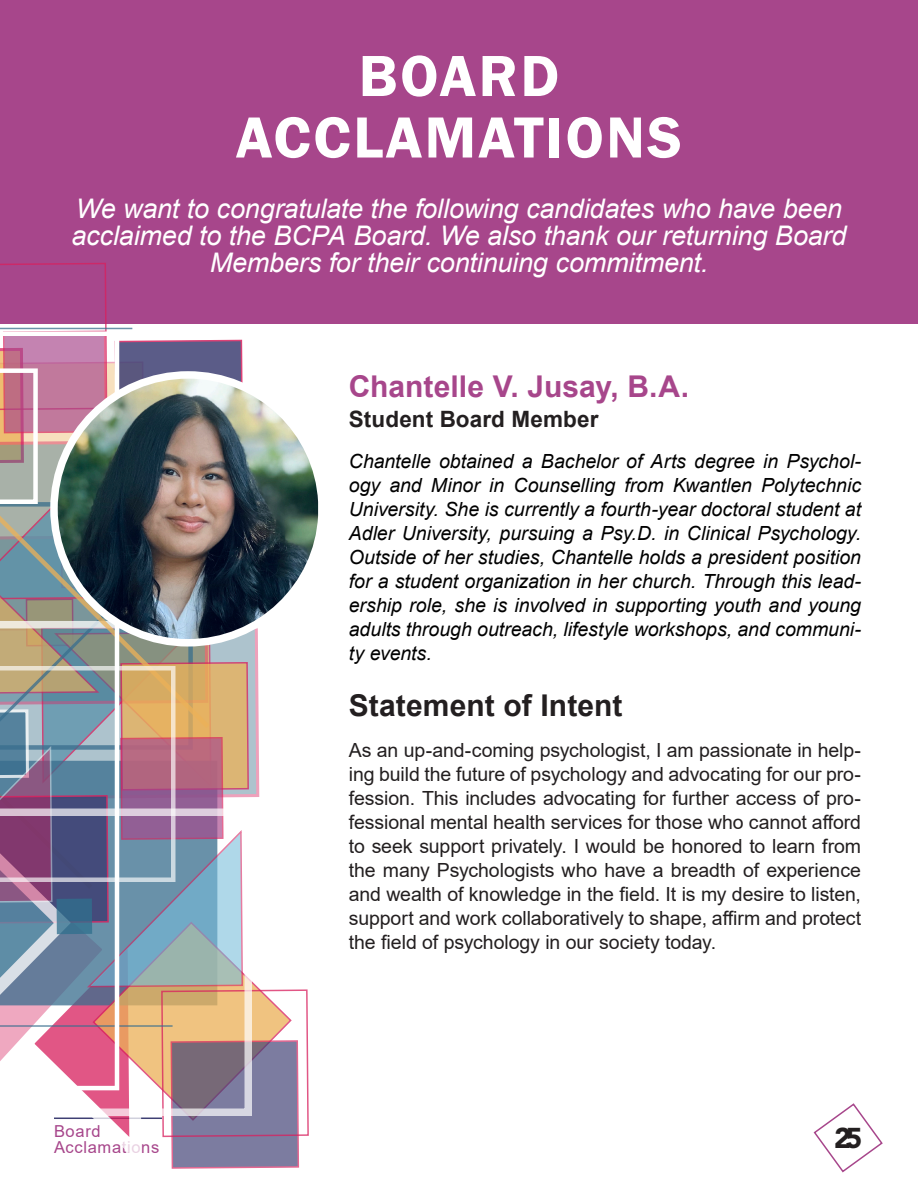
<style>
.page{position:relative;width:918px;height:1188px;background:#fff}
.page>*{position:absolute;margin:0;border:0;box-sizing:border-box;transform-origin:0 0}
.t1{font:600 60px "Franklin Gothic";letter-spacing:.04em;color:#fff}
.Inside_Pages_References{font:700 30px "Arial";color:#a7468b}
.Inside_Pages_References-2{font:700 30px "Arial";color:#231f20}
.t2{font:900 28.5px "Avenir";color:#231f20}
.Inside_Pages_Article_Body_Text{font:italic 27px/27px "Arial";letter-spacing:-.01em;color:#fff;text-align:center}
.Inside_Pages_References-3{font:700 22.5px "Arial";letter-spacing:.005em;color:#231f20}
.Inside_Pages_Article_Body_Text-2{font:19.5px/24px "Arial";letter-spacing:-.005em;color:#231f20;text-align:justify}
.Inside_Pages_References-4{font:italic 19.5px/24px "Arial";color:#000;text-align:justify}
.t3{font:16.5px/16.5px "Arial";letter-spacing:.04em;color:#a7468b}
</style>
<div class="page">
<svg style="left:813px;top:1103px;width:70px;height:70px"></svg>
<div style="left:0;top:0;width:918px;height:324px;background:#a7468b"></div>
<svg style="left:0;top:263px;width:309px;height:906px"></svg>
<svg style="left:0;top:808px;width:252px;height:308px;background:#a79caa"></svg>
<img style="left:54px;top:375px;width:268px;height:268px;border-radius:132px">
<div style="left:50px;top:371px;width:276px;height:276px;border:8px solid #fff;border-radius:132px"></div>
<p class="t1" style="left:359px;top:39px;width:202px">BOARD</p>
<p class="t1" style="left:236px;top:101px;width:448px">ACCLAMATIONS</p>
<p class="Inside_Pages_Article_Body_Text" style="left:71px;top:195px;width:777px">We want to congratulate the following candidates who have been acclaimed to the BCPA Board. We also thank our returning Board<br>Members for their continuing commitment.</p>
<p class="Inside_Pages_References" style="left:349px;top:365px;width:342px">Chantelle V. Jusay, B.A.</p>
<p class="Inside_Pages_References-3" style="left:349px;top:403px;width:251px">Student Board Member</p>
<p class="Inside_Pages_References-4" style="left:349px;top:449px;width:514px">Chantelle obtained a Bachelor of Arts degree in Psychol&shy;ogy and Minor in Counselling from Kwantlen Polytechnic University. She is currently a fourth-year doctoral student at Adler University, pursuing a Psy.D. in Clinical Psychology.<br>Outside of her studies, Chantelle holds a president position for a student organization in her church. Through this lead&shy;ership role, she is involved in supporting youth and young adults through outreach, lifestyle workshops, and communi&shy;ty events.</p>
<p class="Inside_Pages_References-2" style="left:349px;top:684px;width:275px">Statement of Intent</p>
<p class="t3" style="left:54px;top:1123px;width:107px">Board<br>Acclamations</p>
<p class="Inside_Pages_Article_Body_Text-2" style="left:349px;top:738px;width:514px">As an up-and-coming psychologist, I am passionate in help&shy;ing build the future of psychology and advocating for our pro&shy;fession. This includes advocating for further access of pro&shy;fessional mental health services for those who cannot afford to seek support privately. I would be honored to learn from the many Psychologists who have a breadth of experience and wealth of knowledge in the field. It is my desire to listen, support and work collaboratively to shape, affirm and protect the field of psychology in our society today.</p>
<h3 class="t2" style="left:834px;top:1118px;width:30px">25</h3>
</div>
